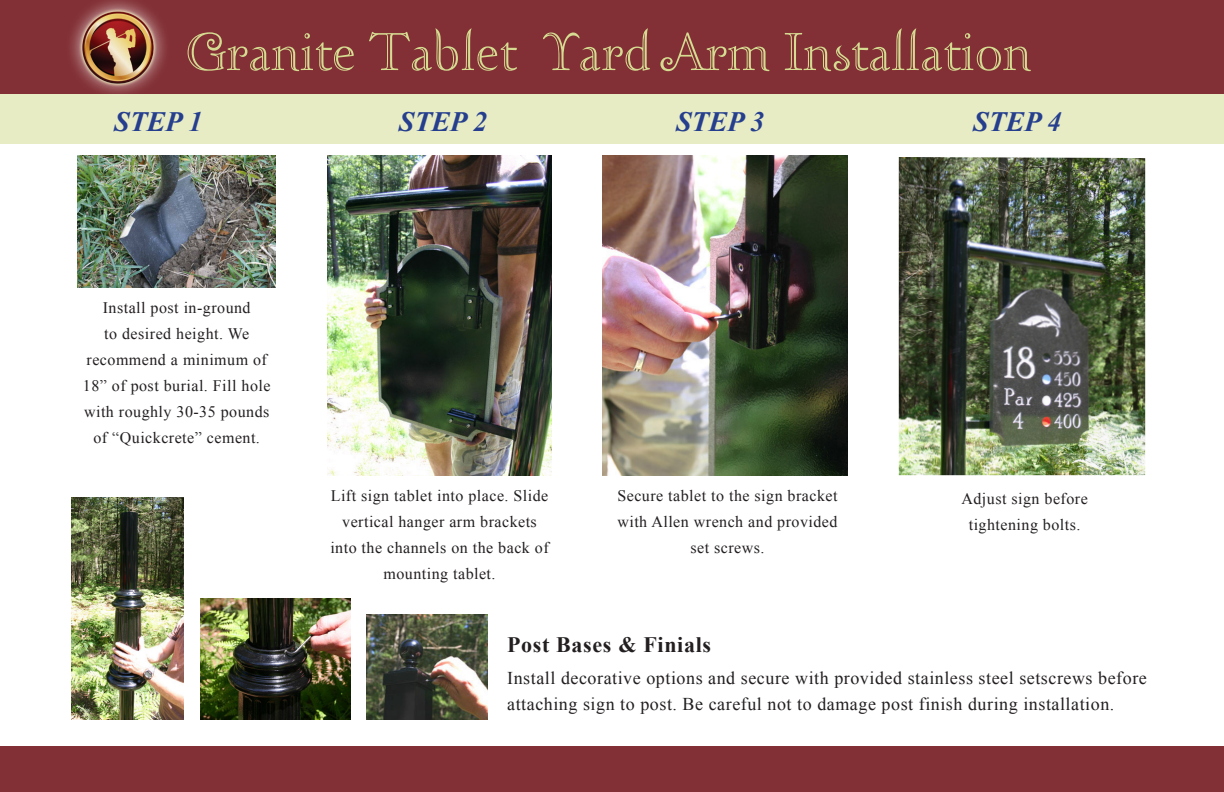
<style>
.page{position:relative;width:1224px;height:792px;background:#fff}
.page>*{position:absolute;margin:0;border:0;box-sizing:border-box;transform-origin:0 0}
.t1{font:52px "Zephyr Openface";color:#d5db91}
.t2{font:italic 700 28px "Times New Roman";color:#253f8e}
.t3{font:700 22px "Times New Roman";letter-spacing:.03em;color:#231f20}
.t4{font:18px/26px "Times New Roman";letter-spacing:.03em;color:#231f20}
.t5{font:16px/26px "Times New Roman";letter-spacing:.03em;color:#231f20;text-align:center}
</style>
<div class="page">
<div style="left:0;top:94px;width:1224px;height:50px;background:#e8ecc5"></div>
<div style="left:0;top:0;width:1224px;height:94px;background:#823035"></div>
<div style="left:64px;top:0;width:108px;height:101px;background:#fff;opacity:.8"></div>
<img style="left:70px;top:0;width:96px;height:95px">
<img style="left:71px;top:498px;width:112px;height:222px">
<img style="left:200px;top:599px;width:151px;height:121px">
<img style="left:367px;top:615px;width:121px;height:105px">
<img style="left:78px;top:156px;width:198px;height:131px">
<div style="left:0;top:746px;width:1224px;height:46px;background:#823035"></div>
<img style="left:603px;top:156px;width:244px;height:319px">
<img style="left:328px;top:156px;width:223px;height:319px">
<img style="left:899px;top:157px;width:246px;height:318px">
<p class="t1" style="left:185px;top:19px;width:848px">Granite Tablet Yard Arm Installation</p>
<p class="t2" style="left:114px;top:102px;width:90px">STEP 1</p>
<p class="t2" style="left:399px;top:102px;width:90px">STEP 2</p>
<p class="t2" style="left:676px;top:102px;width:90px">STEP 3</p>
<p class="t2" style="left:973px;top:102px;width:90px">STEP 4</p>
<p class="t5" style="left:83px;top:294px;width:189px">Install post in-ground<br>to desired height. We recommend a minimum of<br>18” of post burial. Fill hole with roughly 30-35 pounds of “Quickcrete” cement.</p>
<p class="t5" style="left:330px;top:482px;width:220px">Lift sign tablet into place. Slide vertical hanger arm brackets into the channels on the back of mounting tablet.</p>
<p class="t5" style="left:617px;top:482px;width:222px">Secure tablet to the sign bracket with Allen wrench and provided set screws.</p>
<p class="t3" style="left:507px;top:629px;width:205px">Post Bases &amp; Finials</p>
<p class="t5" style="left:961px;top:486px;width:128px">Adjust sign before tightening bolts.</p>
<p class="t4" style="left:507px;top:665px;width:641px">Install decorative options and secure with provided stainless steel setscrews before attaching sign to post. Be careful not to damage post finish during installation.</p>
</div>
